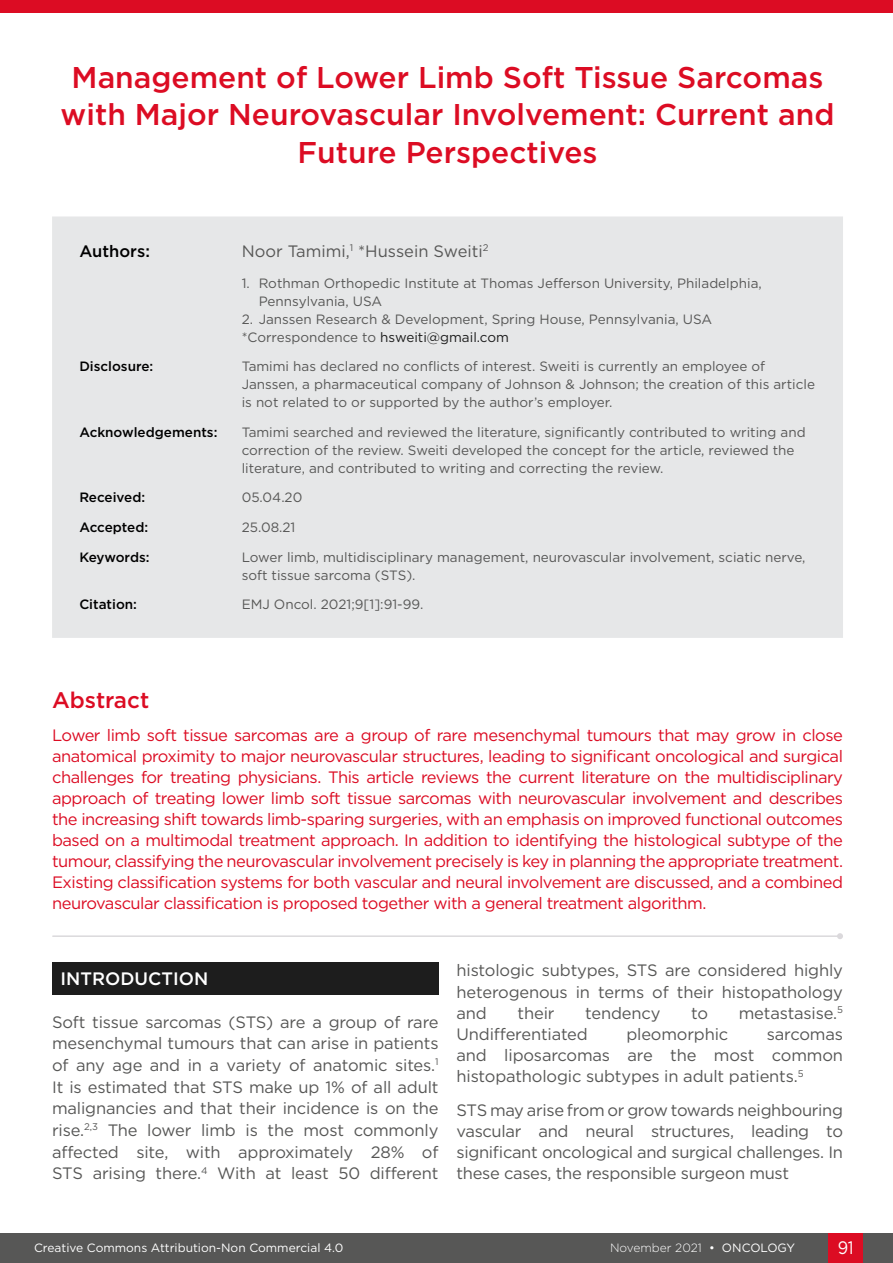
<style>
.page{position:relative;width:893px;height:1263px;background:#fff}
.page>*{position:absolute;margin:0;border:0;box-sizing:border-box;transform-origin:0 0}
.Symposium_Title{font:500 30px/37.5px "Gotham";color:#dc0c23;text-align:center}
.Meeting_Summary_Head{font:500 22.5px "Gotham";color:#dc0c23}
.H1__Heading_1{font:500 18px "Gotham";color:#fff}
.t1{font:18px "Gotham";color:#fff;scale:.9 1}
.Meeting_Summary_Body{font:16.5px/21px "Gotham";letter-spacing:-.03em;color:#dc0c23;text-align:justify}
.Body_Text__Justifica{font:16.5px/21.8px "Gotham";letter-spacing:-.01em;color:#575756;text-align:justify}
.Article_Details__Aut{font:500 16.5px "Gotham";color:#000}
.Article_Details_Body{font:13.5px/18px "Gotham";color:#575756}
.Article_Details_Head{font:500 13.5px "Gotham";color:#000}
.t2{font:12px "Gotham";color:#fff}
.t3{font:300 12px "Gotham";color:#fff}
.s1{color:#1d1d1d}
.s2{font-weight:400}
</style>
<div class="page">
<div style="left:0;top:1233px;width:893px;height:30px;background:#575756"></div>
<div style="left:829px;top:1233px;width:34px;height:30px;background:#dc0c23"></div>
<div style="left:0;top:0;width:893px;height:13px;background:#dc0c23"></div>
<hr style="left:53px;top:935px;width:787px;height:2px;background:#dbd9dc">
<svg style="left:837px;top:933px;width:6px;height:6px"></svg>
<div style="left:52px;top:962px;width:387px;height:32px;background:#1d1d1d"></div>
<div style="left:52px;top:216px;width:791px;height:422px;background:#e6e7e8"></div>
<p class="Symposium_Title" style="left:61px;top:58px;width:775px">Management of Lower Limb Soft Tissue Sarcomas with Major Neurovascular Involvement: Current and<br>Future Perspectives</p>
<p class="Article_Details__Aut" style="left:79px;top:240px;width:72px">Authors:</p>
<p class="Body_Text__Justifica" style="left:242px;top:240px;width:248px">Noor Tamimi,<sup>1</sup> *Hussein Sweiti<sup>2</sup></p>
<p class="Article_Details_Body" style="left:259px;top:274px;width:505px;text-indent:-17px">1. Rothman Orthopedic Institute at Thomas Jefferson University, Philadelphia,<br>Pennsylvania, USA</p>
<p class="Article_Details_Body" style="left:242px;top:310px;width:472px">2. Janssen Research &amp; Development, Spring House, Pennsylvania, USA</p>
<p class="Article_Details_Body" style="left:242px;top:328px;width:269px">*Correspondence to <span class="s1">hsweiti@gmail.com</span></p>
<p class="Article_Details_Head" style="left:79px;top:358px;width:76px">Disclosure:</p>
<p class="Article_Details_Body" style="left:242px;top:357px;width:575px">Tamimi has declared no conflicts of interest. Sweiti is currently an employee of<br>Janssen, a pharmaceutical company of Johnson &amp; Johnson; the creation of this article is not related to or supported by the author’s employer.</p>
<p class="Article_Details_Head" style="left:79px;top:423px;width:140px">Acknowledgements:</p>
<p class="Article_Details_Body" style="left:242px;top:423px;width:566px">Tamimi searched and reviewed the literature, significantly contributed to writing and correction of the review. Sweiti developed the concept for the article, reviewed the literature, and contributed to writing and correcting the review.</p>
<p class="Article_Details_Head" style="left:79px;top:489px;width:67px">Received:</p>
<p class="Article_Details_Body" style="left:242px;top:488px;width:62px">05.04.20</p>
<p class="Article_Details_Head" style="left:79px;top:518px;width:70px">Accepted:</p>
<p class="Article_Details_Body" style="left:242px;top:518px;width:55px">25.08.21</p>
<p class="Article_Details_Head" style="left:79px;top:548px;width:72px">Keywords:</p>
<p class="Article_Details_Body" style="left:242px;top:547px;width:565px">Lower limb, multidisciplinary management, neurovascular involvement, sciatic nerve, soft tissue sarcoma (STS).</p>
<p class="Article_Details_Head" style="left:79px;top:595px;width:59px">Citation:</p>
<p class="Article_Details_Body" style="left:242px;top:595px;width:183px">EMJ Oncol. 2021;9[1]:91-99.</p>
<p class="Meeting_Summary_Head" style="left:52px;top:685px;width:99px">Abstract</p>
<p class="Meeting_Summary_Body" style="left:52px;top:725px;width:792px">Lower limb soft tissue sarcomas are a group of rare mesenchymal tumours that may grow in close anatomical proximity to major neurovascular structures, leading to significant oncological and surgical challenges for treating physicians. This article reviews the current literature on the multidisciplinary approach of treating lower limb soft tissue sarcomas with neurovascular involvement and describes the increasing shift towards limb-sparing surgeries, with an emphasis on improved functional outcomes based on a multimodal treatment approach. In addition to identifying the histological subtype of the tumour, classifying the neurovascular involvement precisely is key in planning the appropriate treatment.<br>Existing classification systems for both vascular and neural involvement are discussed, and a combined neurovascular classification is proposed together with a general treatment algorithm.</p>
<p class="H1__Heading_1" style="left:61px;top:966px;width:149px">INTRODUCTION</p>
<p class="Body_Text__Justifica" style="left:52px;top:1010px;width:388px">Soft tissue sarcomas (STS) are a group of rare mesenchymal tumours that can arise in patients of any age and in a variety of anatomic sites.<sup>1<br></sup>It is estimated that STS make up 1% of all adult malignancies and that their incidence is on the rise.<sup>2,3</sup> The lower limb is the most commonly affected site, with approximately 28% of STS arising there.<sup>4</sup> With at least 50 different</p>
<p class="Body_Text__Justifica" style="left:457px;top:960px;width:388px;line-height:21.1px">histologic subtypes, STS are considered highly heterogenous in terms of their histopathology and</p>
<p class="Body_Text__Justifica" style="left:518px;top:1001px;width:38px">their</p>
<p class="Body_Text__Justifica" style="left:585px;top:1001px;width:77px">tendency</p>
<p class="Body_Text__Justifica" style="left:691px;top:1001px;width:18px">to</p>
<p class="Body_Text__Justifica" style="left:739px;top:1001px;width:106px">metastasise.<sup>5</sup></p>
<p class="Body_Text__Justifica" style="left:457px;top:1023px;width:133px">Undifferentiated</p>
<p class="Body_Text__Justifica" style="left:626px;top:1023px;width:103px">pleomorphic</p>
<p class="Body_Text__Justifica" style="left:457px;top:1023px;width:388px;line-height:21.1px;text-indent:310px">sarcomas and liposarcomas are the most common histopathologic subtypes in adult patients.<sup>5</sup></p>
<p class="Body_Text__Justifica" style="left:457px;top:1099px;width:388px;line-height:21.1px">STS may arise from or grow towards neighbouring vascular and neural structures, leading to significant oncological and surgical challenges. In these cases, the responsible surgeon must</p>
<p class="t2" style="left:34px;top:1240px;width:311px">Creative Commons Attribution-Non Commercial 4.0</p>
<p class="t3" style="left:610px;top:1240px;width:187px">November 2021 <span class="s2">• ONCOLOGY</span></p>
<p class="t1" style="left:838px;top:1236px;width:19px">91</p>
</div>
